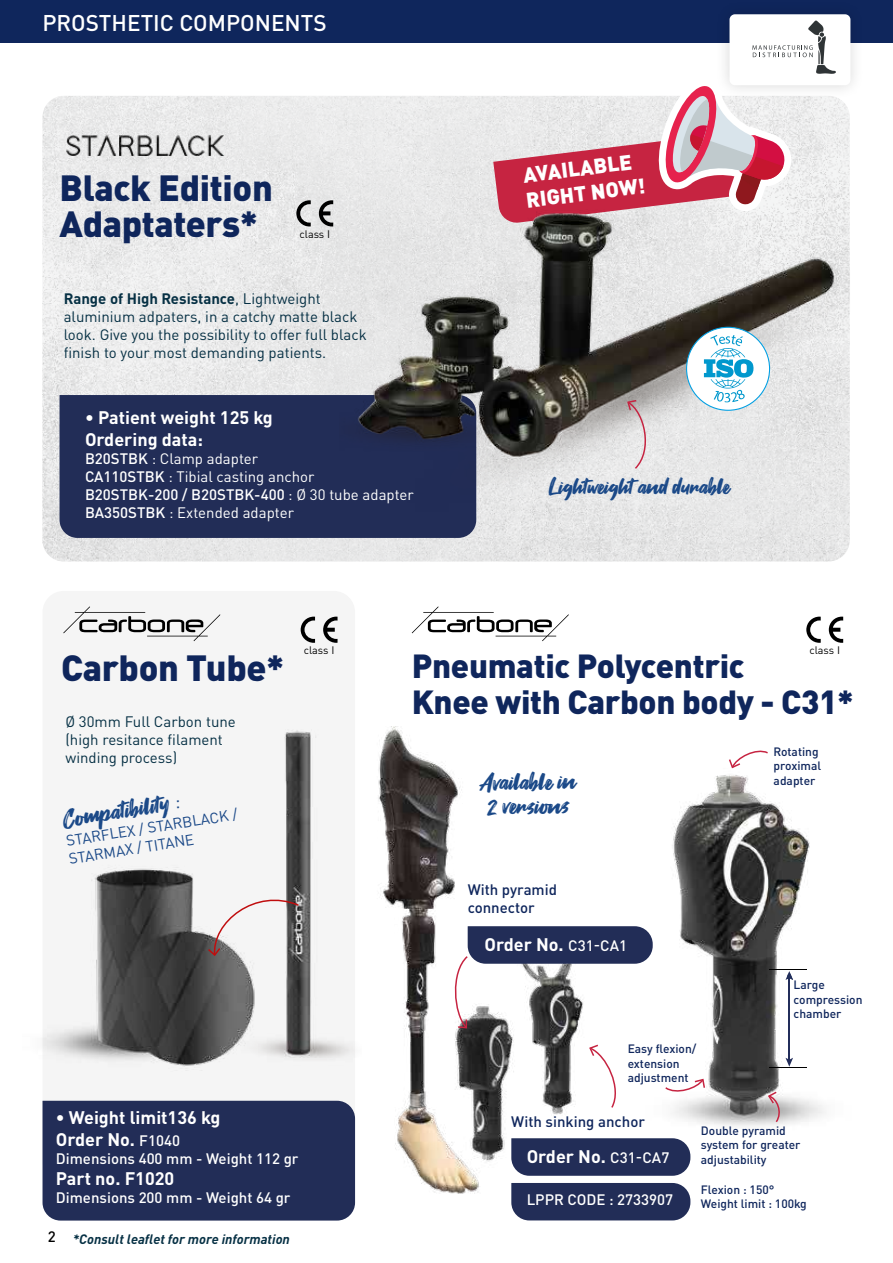
<style>
.page{position:relative;width:893px;height:1263px;background:#fff}
.page>*{position:absolute;margin:0;border:0;box-sizing:border-box;transform-origin:0 0}
.t1{font:900 36px/36px "DIN Pro";letter-spacing:-.01em;color:#0f265c}
.t2{font:900 33px/36px "DIN Pro";letter-spacing:-.01em;color:#0f265c}
.t3{font:24px/24px "Fontjek";color:#1b4988}
.t4{font:22.5px "Fontjek";color:#1b4988}
.t5{font:500 22.5px "DIN Pro";color:#fff}
.t6{font:900 21px/25.2px "DIN Pro";color:#fff}
.t7{font:700 18px/21.6px "DIN Pro";color:#fff}
.t8{font:15px/18px "DIN Pro";color:#063044}
.t9{font:15px/18px "DIN Pro";color:#fff}
.t10{font:500 15px "DIN Pro";color:#fff}
.t11{font:500 15px/18px "DIN Pro";color:#0f265c}
.t12{font:15px/18px "DIN Pro";color:#1b4988}
.t13{font:500 15px "DIN Pro";color:#000}
.t14{font:italic 700 13.5px "DIN Pro";color:#063044}
.t15{font:500 12px/14.4px "DIN Pro";color:#0f265c}
.t16{font:10.8px "DIN Pro";color:#000}
.s1{font-weight:700}
.s2{font-weight:500}
.s3{font-weight:500;font-size:15px}
</style>
<div class="page">
<img style="left:42px;top:96px;width:808px;height:465px">
<div style="left:43px;top:591px;width:312px;height:592px;background:#f5f5f5;border-radius:21px"></div>
<div style="left:0;top:0;width:893px;height:43px;background:#0f265c"></div>
<svg style="left:412px;top:606px;width:157px;height:35px"></svg>
<svg style="left:63px;top:606px;width:157px;height:35px"></svg>
<div style="left:60px;top:395px;width:416px;height:143px;background:#222d57"></div>
<div style="left:43px;top:1101px;width:312px;height:119px;background:#222d57"></div>
<img style="left:339px;top:160px;width:511px;height:375px">
<div style="left:687px;top:327px;width:82px;height:83px;background:#fff;border-radius:50%"></div>
<svg style="left:704px;top:335px;width:50px;height:68px"></svg>
<img style="left:261px;top:730px;width:89px;height:328px">
<svg style="left:626px;top:399px;width:27px;height:71px;background:#daced0"></svg>
<img style="left:42px;top:868px;width:219px;height:199px">
<svg style="left:206px;top:887px;width:94px;height:70px"></svg>
<img style="left:378px;top:727px;width:202px;height:467px">
<svg style="left:511px;top:1138px;width:179px;height:38px;background:#2a355d"></svg>
<div style="left:511px;top:1183px;width:179px;height:37px;background:#222d57"></div>
<svg style="left:450px;top:926px;width:178px;height:104px"></svg>
<svg style="left:589px;top:1044px;width:27px;height:64px"></svg>
<img style="left:628px;top:775px;width:198px;height:385px">
<svg style="left:729px;top:750px;width:39px;height:19px"></svg>
<svg style="left:767px;top:1090px;width:16px;height:34px"></svg>
<svg style="left:664px;top:1077px;width:42px;height:18px"></svg>
<hr style="left:769px;top:969px;width:38px;height:1px;background:#000">
<hr style="left:769px;top:1067px;width:38px;height:1px;background:#000">
<hr style="left:788px;top:978px;width:2px;height:82px;background:#222d5a">
<svg style="left:785px;top:1058px;width:8px;height:9px"></svg>
<svg style="left:785px;top:971px;width:8px;height:9px"></svg>
<svg style="left:806px;top:617px;width:15px;height:26px"></svg>
<svg style="left:829px;top:617px;width:14px;height:26px"></svg>
<svg style="left:301px;top:617px;width:14px;height:26px"></svg>
<svg style="left:323px;top:617px;width:15px;height:26px"></svg>
<div style="left:296px;top:200px;width:38px;height:27px;background:#e5e6e6"></div>
<svg style="left:296px;top:200px;width:15px;height:26px"></svg>
<svg style="left:319px;top:200px;width:14px;height:26px"></svg>
<img style="left:66px;top:136px;width:158px;height:20px">
<div style="left:715px;top:0;width:150px;height:99px;background:#000;opacity:.15"></div>
<div style="left:729px;top:14px;width:121px;height:71px;background:#fff;border-radius:5px"></div>
<svg style="left:493px;top:20px;width:343px;height:204px"></svg>
<h3 class="t5" style="left:42px;top:5px;width:286px">PROSTHETIC COMPONENTS</h3>
<h1 class="t1" style="left:60px;top:165px;width:215px">Black Edition<br>Adaptaters*</h1>
<p class="t16" style="left:300px;top:225px;width:32px">class I</p>
<p class="t8" style="left:64px;top:288px;width:305px"><span class="s1">Range of High Resistance</span>, Lightweight aluminium adpaters, in a catchy matte black look. Give you the possibility to offer full black finish to your most demanding patients.</p>
<p class="t7" style="left:85px;top:405px;width:189px">• Patient weight 125 kg<br>Ordering data:</p>
<p class="t9" style="left:85px;top:448px;width:330px"><span class="s2">B20STBK</span> : Clamp adapter<br><span class="s2">CA110STBK</span> : Tibial casting anchor<br><span class="s2">B20STBK-200 / B20STBK-400</span> : Ø 30 tube adapter <span class="s2">BA350STBK</span> : Extended adapter</p>
<h3 class="t6" style="left:521px;top:160px;width:121px;rotate:-7deg">AVAILABLE<br>RIGHT NOW!</h3>
<h3 class="t4" style="left:549px;top:472px;width:183px">Lightweight and durable</h3>
<p class="t16" style="left:304px;top:642px;width:32px">class I</p>
<p class="t16" style="left:809px;top:642px;width:32px">class I</p>
<h1 class="t1" style="left:61px;top:645px;width:225px">Carbon Tube*</h1>
<h2 class="t2" style="left:412px;top:644px;width:443px">Pneumatic Polycentric<br>Knee with Carbon body - C31*</h2>
<p class="t8" style="left:65px;top:711px;width:172px">Ø 30mm Full Carbon tune (high resitance filament winding process)</p>
<p class="t15" style="left:774px;top:743px;width:49px">Rotating proximal adapter</p>
<h3 class="t3" style="left:479px;top:771px;width:98px;rotate:-1deg">Available in<br>2 version s</h3>
<h3 class="t3" style="left:61px;top:808px;width:120px;rotate:-9deg">Compatibilit y :</h3>
<p class="t12" style="left:65px;top:830px;width:175px;rotate:-9deg">STARFLEX / STARBLACK /<br>STARMAX / TITANE</p>
<p class="t11" style="left:468px;top:878px;width:91px">With pyramid connector</p>
<p class="t7" style="left:56px;top:1105px;width:166px">• Weight limit136 kg<br>Order No. <span class="s3">F1040</span></p>
<p class="t10" style="left:56px;top:1146px;width:244px">Dimensions 400 mm - Weight 112 gr</p>
<p class="t7" style="left:56px;top:1166px;width:120px">Part no. F1020</p>
<p class="t10" style="left:56px;top:1186px;width:236px">Dimensions 200 mm - Weight 64 gr</p>
<p class="t13" style="left:48px;top:1224px;width:9px">2</p>
<p class="t14" style="left:73px;top:1228px;width:219px">*Consult leaflet for more information</p>
<p class="t7" style="left:484px;top:931px;width:144px">Order No. <span class="s3">C31-CA1</span></p>
<p class="t15" style="left:628px;top:1040px;width:70px">Easy flexion/ extension adjustment</p>
<p class="t15" style="left:794px;top:976px;width:70px">Large compression chamber</p>
<p class="t11" style="left:511px;top:1111px;width:135px">With sinking anchor</p>
<p class="t7" style="left:527px;top:1143px;width:144px">Order No. <span class="s3">C31-CA7</span></p>
<p class="t10" style="left:527px;top:1188px;width:148px">LPPR CODE : 2733907</p>
<p class="t15" style="left:701px;top:1122px;width:101px">Double pyramid system for greater adjustability</p>
<p class="t15" style="left:701px;top:1181px;width:107px">Flexion : 150°<br>Weight limit : 100kg</p>
</div>
